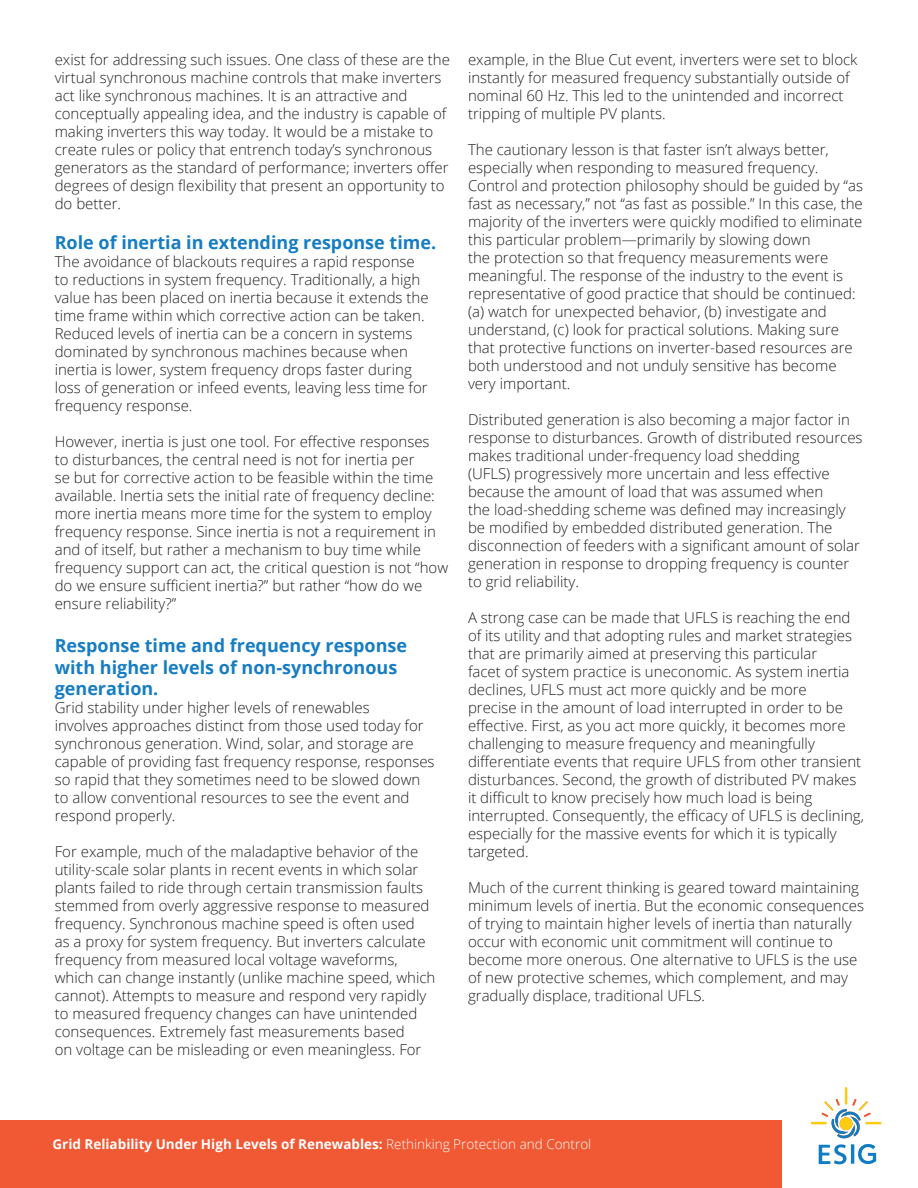
<style>
.page{position:relative;width:918px;height:1188px;background:#fff}
.page>*{position:absolute;margin:0;border:0;box-sizing:border-box;transform-origin:0 0}
.t1{font:700 18px/21.6px "Open Sans";color:#177dc2}
.t2{font:300 15px/18px "Open Sans";color:#231f20}
.Headers{font:700 13.5px "Open Sans";color:#fff}
.s1{font-weight:300}
</style>
<div class="page">
<div style="left:0;top:1120px;width:782px;height:68px;background:#f05933"></div>
<svg style="left:811px;top:1087px;width:70px;height:51px"></svg>
<svg style="left:819px;top:1144px;width:57px;height:20px"></svg>
<p class="t2" style="left:55px;top:51px;width:397px">exist for addressing such issues. One class of these are the virtual synchronous machine controls that make inverters act like synchronous machines. It is an attractive and conceptually appealing idea, and the industry is capable of making inverters this way today. It would be a mistake to create rules or policy that entrench today’s synchronous generators as the standard of performance; inverters offer degrees of design flexibility that present an opportunity to do better.</p>
<p class="t1" style="left:55px;top:231px;width:383px">Role of inertia in extending response time.</p>
<p class="t2" style="left:55px;top:252px;width:375px">The avoidance of blackouts requires a rapid response to reductions in system frequency. Traditionally, a high value has been placed on inertia because it extends the time frame within which corrective action can be taken.<br>Reduced levels of inertia can be a concern in systems dominated by synchronous machines because when inertia is lower, system frequency drops faster during loss of generation or infeed events, leaving less time for frequency response.</p>
<p class="t2" style="left:55px;top:432px;width:395px">However, inertia is just one tool. For effective responses<br>to disturbances, the central need is not for inertia per<br>se but for corrective action to be feasible within the time available. Inertia sets the initial rate of frequency decline: more inertia means more time for the system to employ frequency response. Since inertia is not a requirement in and of itself, but rather a mechanism to buy time while frequency support can act, the critical question is not “how do we ensure sufficient inertia?” but rather “how do we ensure reliability?”</p>
<p class="t1" style="left:55px;top:634px;width:354px">Response time and frequency response with higher levels of non-synchronous generation.</p>
<p class="t2" style="left:55px;top:699px;width:381px">Grid stability under higher levels of renewables<br>involves approaches distinct from those used today for synchronous generation. Wind, solar, and storage are capable of providing fast frequency response, responses so rapid that they sometimes need to be slowed down to allow conventional resources to see the event and respond properly.</p>
<p class="t2" style="left:55px;top:843px;width:382px">For example, much of the maladaptive behavior of the utility-scale solar plants in recent events in which solar plants failed to ride through certain transmission faults stemmed from overly aggressive response to measured frequency. Synchronous machine speed is often used<br>as a proxy for system frequency. But inverters calculate frequency from measured local voltage waveforms, which can change instantly (unlike machine speed, which cannot). Attempts to measure and respond very rapidly to measured frequency changes can have unintended consequences. Extremely fast measurements based<br>on voltage can be misleading or even meaningless. For</p>
<p class="t2" style="left:468px;top:51px;width:391px">example, in the Blue Cut event, inverters were set to block instantly for measured frequency substantially outside of nominal 60 Hz. This led to the unintended and incorrect tripping of multiple PV plants.</p>
<p class="t2" style="left:468px;top:141px;width:397px">The cautionary lesson is that faster isn’t always better, especially when responding to measured frequency.<br>Control and protection philosophy should be guided by “as fast as necessary,” not “as fast as possible.” In this case, the majority of the inverters were quickly modified to eliminate this particular problem—primarily by slowing down<br>the protection so that frequency measurements were meaningful. The response of the industry to the event is representative of good practice that should be continued: (a) watch for unexpected behavior, (b) investigate and understand, (c) look for practical solutions. Making sure that protective functions on inverter-based resources are both understood and not unduly sensitive has become very important.</p>
<p class="t2" style="left:468px;top:411px;width:396px">Distributed generation is also becoming a major factor in response to disturbances. Growth of distributed resources makes traditional under-frequency load shedding<br>(UFLS) progressively more uncertain and less effective because the amount of load that was assumed when<br>the load-shedding scheme was defined may increasingly be modified by embedded distributed generation. The disconnection of feeders with a significant amount of solar generation in response to dropping frequency is counter to grid reliability.</p>
<p class="t2" style="left:468px;top:609px;width:398px">A strong case can be made that UFLS is reaching the end of its utility and that adopting rules and market strategies that are primarily aimed at preserving this particular<br>facet of system practice is uneconomic. As system inertia declines, UFLS must act more quickly and be more<br>precise in the amount of load interrupted in order to be effective. First, as you act more quickly, it becomes more challenging to measure frequency and meaningfully differentiate events that require UFLS from other transient disturbances. Second, the growth of distributed PV makes it difficult to know precisely how much load is being interrupted. Consequently, the efficacy of UFLS is declining, especially for the massive events for which it is typically targeted.</p>
<p class="t2" style="left:468px;top:879px;width:398px">Much of the current thinking is geared toward maintaining minimum levels of inertia. But the economic consequences of trying to maintain higher levels of inertia than naturally occur with economic unit commitment will continue to become more onerous. One alternative to UFLS is the use of new protective schemes, which complement, and may gradually displace, traditional UFLS.</p>
<p class="Headers" style="left:52px;top:1135px;width:540px">Grid Reliability Under High Levels of Renewables: <span class="s1">Rethinking Protection and Control</span></p>
</div>
